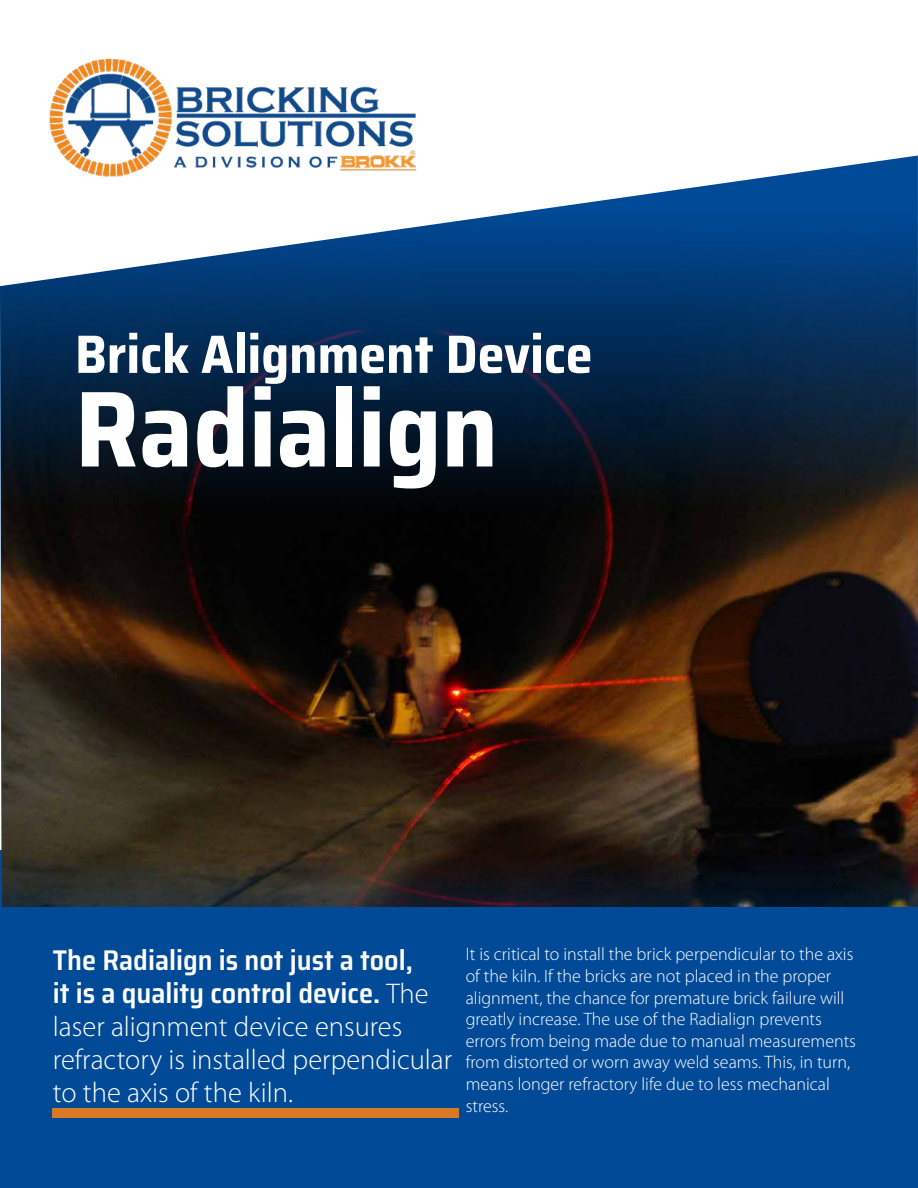
<style>
.page{position:relative;width:918px;height:1188px;background:#fff}
.page>*{position:absolute;margin:0;border:0;box-sizing:border-box;transform-origin:0 0}
.t1{font:700 semi-condensed 108px "Saira";color:#fff}
.t2{font:700 semi-condensed 54px "Saira";color:#fff}
.t3{font:300 28.5px/33px "Myriad Pro";color:#fff}
.t4{font:600 semi-condensed 28.5px/33px "Saira";color:#fff}
.t5{font:300 18px/21.6px "Myriad Pro";color:#fff}
.s1{font-family:"Myriad Pro";font-weight:300;font-stretch:normal}
</style>
<div class="page">
<div style="left:0;top:850px;width:918px;height:338px;background:#004a98"></div>
<img style="left:49px;top:58px;width:367px;height:98px">
<svg style="left:64px;top:156px;width:854px;height:58px"></svg>
<img style="left:0;top:214px;width:918px;height:693px">
<div style="left:53px;top:1108px;width:406px;height:9px;background:#da7924"></div>
<h2 class="t2" style="left:75px;top:333px;width:519px">Brick Alignment Device</h2>
<h1 class="t1" style="left:75px;top:386px;width:425px">Radialign</h1>
<h3 class="t4" style="left:53px;top:946px;width:377px">The Radialign is not just a tool, it is a quality control device. <span class="s1">The</span></h3>
<h3 class="t3" style="left:53px;top:1012px;width:401px">laser alignment device ensures refractory is installed perpendicular to the axis of the kiln.</h3>
<p class="t5" style="left:466px;top:945px;width:392px">It is critical to install the brick perpendicular to the axis of the kiln. If the bricks are not placed in the proper alignment, the chance for premature brick failure will greatly increase. The use of the Radialign prevents errors from being made due to manual measurements from distorted or worn away weld seams. This, in turn, means longer refractory life due to less mechanical stress.</p>
</div>
